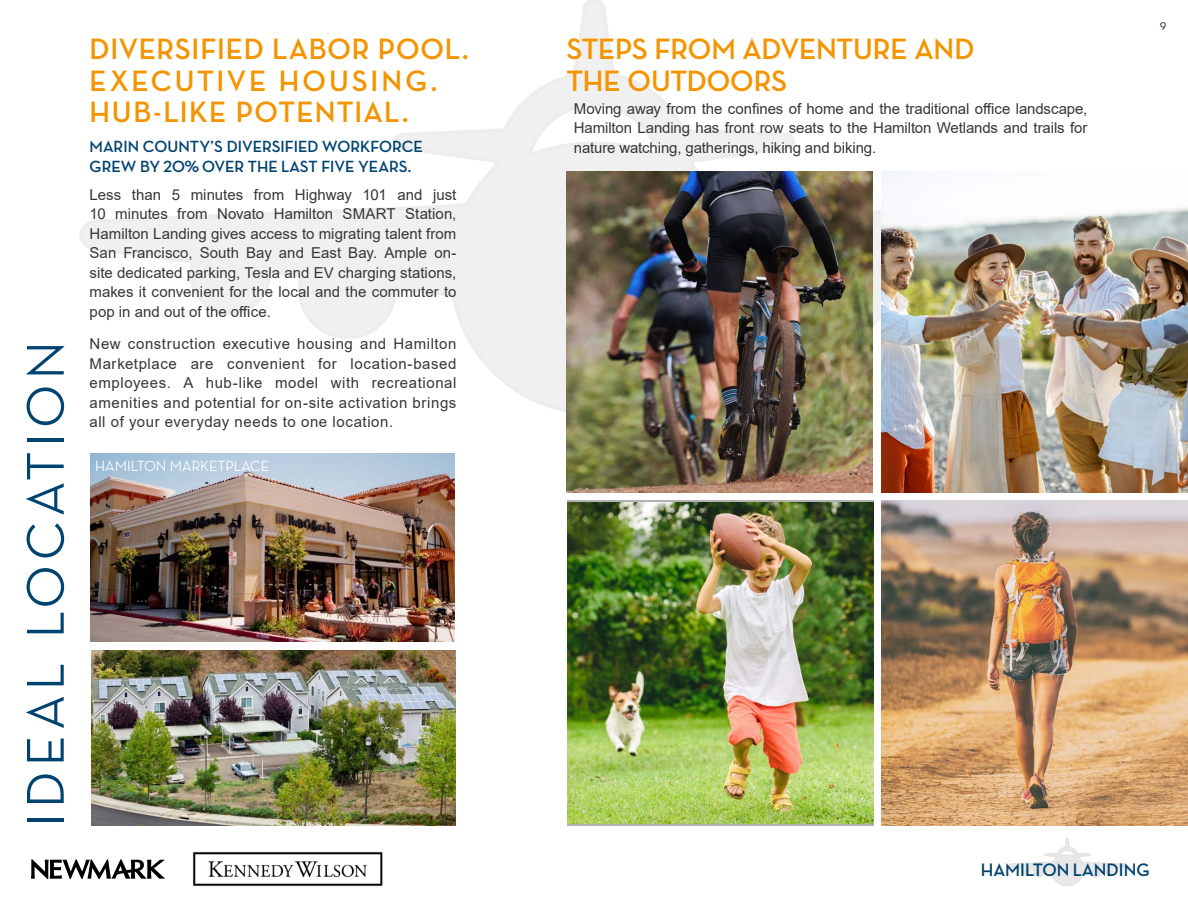
<style>
.page{position:relative;width:1188px;height:918px;background:#fff}
.page>*{position:absolute;margin:0;border:0;box-sizing:border-box;transform-origin:0 0}
.t1{font:500 54px "Neutraface Display";letter-spacing:.105em;color:#004370}
.t2{font:700 30px/31.5px "Neutraface Display";letter-spacing:.025em;color:#f49400}
.t3{font:700 30px/31.5px "Neutraface Display";letter-spacing:-.01em;color:#f49400}
.t4{font:700 18.3px "Neutraface Display";letter-spacing:.005em;color:#004370}
.t5{font:700 16.5px "Neutraface Display";color:#004370}
.t6{font:15px/19.5px "Arial";letter-spacing:-.005em;color:#363636;text-align:justify}
.t7{font:500 15px "Neutraface Display";color:#fff}
.t8{font:500 15px "Neutraface Display";color:#363636}
</style>
<div class="page">
<img style="left:90px;top:454px;width:365px;height:188px">
<img style="left:92px;top:650px;width:364px;height:176px">
<svg style="left:79px;top:0;width:835px;height:413px"></svg>
<svg style="left:1008px;top:838px;width:118px;height:48px"></svg>
<img style="left:882px;top:501px;width:306px;height:325px">
<img style="left:881px;top:172px;width:306px;height:320px">
<img style="left:567px;top:503px;width:306px;height:321px">
<img style="left:567px;top:172px;width:306px;height:320px">
<svg style="left:31px;top:859px;width:134px;height:20px"></svg>
<img style="left:193px;top:852px;width:190px;height:35px">
<h1 class="t1" style="left:16px;top:827px;width:487px;rotate:-90deg">IDEAL LOCATION</h1>
<h2 class="t2" style="left:90px;top:34px;width:381px">DIVERSIFIED LABOR POOL.<br>EXECUTIVE HOUSING.<br>HUB-LIKE POTENTIAL.</h2>
<h2 class="t3" style="left:566px;top:34px;width:410px">STEPS FROM ADVENTURE AND<br>THE OUTDOORS</h2>
<p class="t6" style="left:574px;top:98px;width:515px">Moving away from the confines of home and the traditional office landscape,<br>Hamilton Landing has front row seats to the Hamilton Wetlands and trails for</p>
<p class="t5" style="left:90px;top:137px;width:335px">MARIN COUNTY’S DIVERSIFIED WORKFORCE</p>
<p class="t6" style="left:574px;top:137px;width:304px">nature watching, gatherings, hiking and biking.</p>
<p class="t5" style="left:90px;top:157px;width:323px">GREW BY 20% OVER THE LAST FIVE YEARS.</p>
<p class="t6" style="left:90px;top:185px;width:368px">Less than 5 minutes from Highway 101 and just 10 minutes from Novato Hamilton SMART Station, Hamilton Landing gives access to migrating talent from San Francisco, South Bay and East Bay. Ample on&shy;site dedicated parking, Tesla and EV charging stations, makes it convenient for the local and the commuter to pop in and out of the office.</p>
<p class="t6" style="left:90px;top:334px;width:368px">New construction executive housing and Hamilton Marketplace are convenient for location-based employees. A hub-like model with recreational amenities and potential for on-site activation brings all of your everyday needs to one location.</p>
<p class="t7" style="left:95px;top:458px;width:176px">HAMILTON MARKETPLACE</p>
<p class="t8" style="left:1160px;top:17px;width:8px">9</p>
<p class="t4" style="left:981px;top:859px;width:170px">HAMILTON LANDING</p>
</div>
